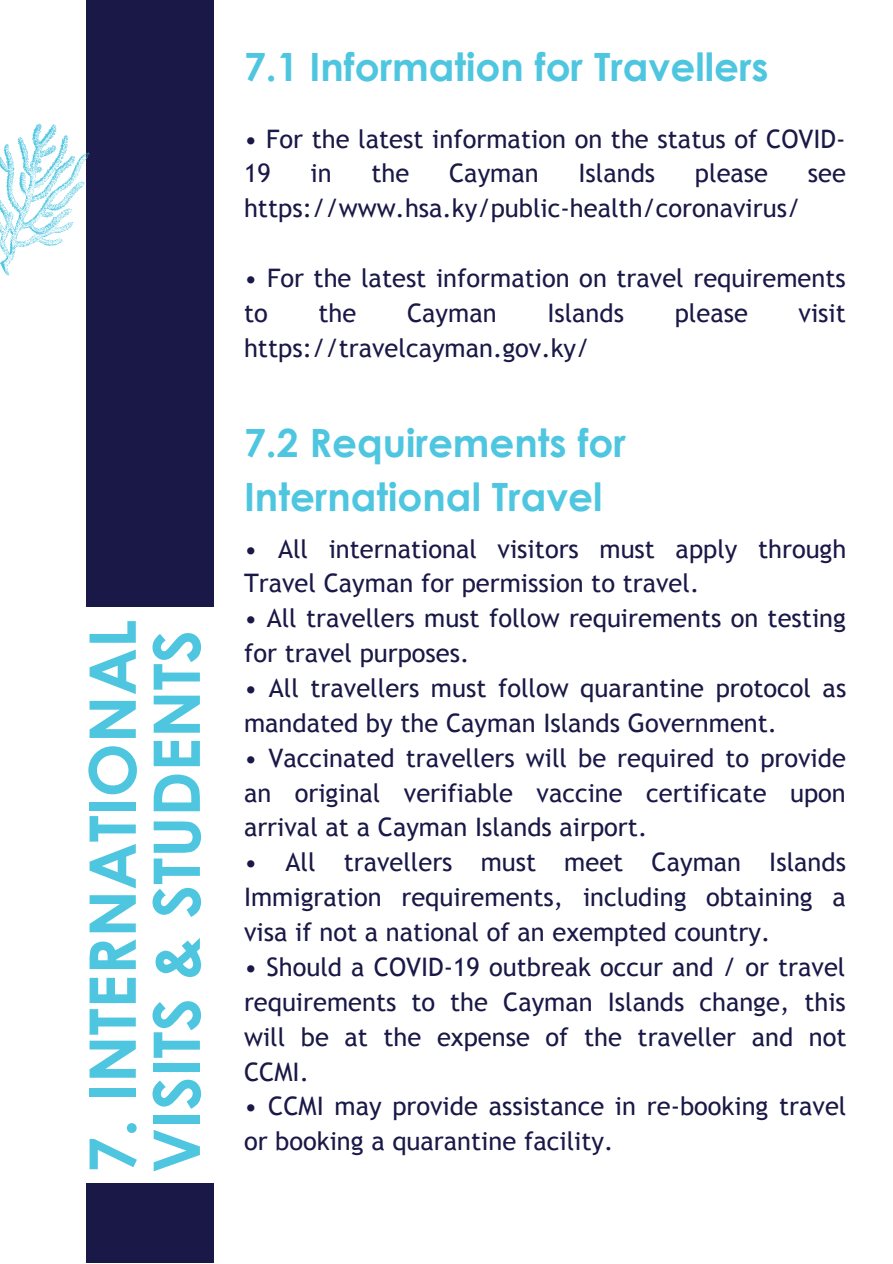
<style>
.page{position:relative;width:893px;height:1264px;background:#fff}
.page>*{position:absolute;margin:0;border:0;box-sizing:border-box;transform-origin:0 0}
.t1{font:700 64.35px/64.1px "Century Gothic";color:#4fc6e0}
.t2{font:700 39px/54px "Century Gothic";color:#4fc6e0}
.t3{font:25.5px/34.8px "Trebuchet MS";color:#191846}
</style>
<div class="page">
<div style="left:86px;top:0;width:127px;height:606px;background:#191846"></div>
<div style="left:86px;top:1183px;width:127px;height:79px;background:#191846"></div>
<svg style="left:0;top:123px;width:90px;height:153px"></svg>
<h1 class="t1" style="left:78px;top:1173px;width:555px;rotate:-90deg">7. INTERNATIONAL<br>VISITS &amp; STUDENTS</h1>
<h2 class="t2" style="left:244px;top:38px;width:526px">7.1 Information for Travellers</h2>
<p class="t3" style="left:244px;top:121px;width:603px">• For the latest information on the status of COVID-<br>19</p>
<p class="t3" style="left:310px;top:156px;width:23px">in</p>
<p class="t3" style="left:371px;top:156px;width:39px">the</p>
<p class="t3" style="left:449px;top:156px;width:91px">Cayman</p>
<p class="t3" style="left:578px;top:156px;width:78px">Islands</p>
<p class="t3" style="left:695px;top:156px;width:75px">please</p>
<p class="t3" style="left:807px;top:156px;width:40px">see</p>
<p class="t3" style="left:244px;top:191px;width:558px">https://www.hsa.ky/public-health/coronavirus/</p>
<p class="t3" style="left:244px;top:260px;width:603px">• For the latest information on travel requirements to</p>
<p class="t3" style="left:318px;top:295px;width:39px">the</p>
<p class="t3" style="left:407px;top:295px;width:91px">Cayman</p>
<p class="t3" style="left:547px;top:295px;width:78px">Islands</p>
<p class="t3" style="left:674px;top:295px;width:75px">please</p>
<p class="t3" style="left:798px;top:295px;width:49px">visit</p>
<p class="t3" style="left:244px;top:330px;width:347px">https://travelcayman.gov.ky/</p>
<h2 class="t2" style="left:244px;top:414px;width:383px">7.2 Requirements for<br>International Travel</h2>
<p class="t3" style="left:244px;top:531px;width:603px">• All international visitors must apply through<br>Travel Cayman for permission to travel.</p>
<p class="t3" style="left:244px;top:600px;width:603px">• All travellers must follow requirements on testing for travel purposes.</p>
<p class="t3" style="left:244px;top:670px;width:603px">• All travellers must follow quarantine protocol as mandated by the Cayman Islands Government.</p>
<p class="t3" style="left:244px;top:740px;width:603px;text-align:justify">• Vaccinated travellers will be required to provide an original verifiable vaccine certificate upon arrival at a Cayman Islands airport.</p>
<p class="t3" style="left:244px;top:844px;width:603px;text-align:justify">• All travellers must meet Cayman Islands Immigration requirements, including obtaining a visa if not a national of an exempted country.</p>
<p class="t3" style="left:244px;top:949px;width:604px;text-align:justify">• Should a COVID-19 outbreak occur and / or travel requirements to the Cayman Islands change, this will be at the expense of the traveller and not CCMI.</p>
<p class="t3" style="left:244px;top:1088px;width:604px">• CCMI may provide assistance in re-booking travel or booking a quarantine facility.</p>
</div>
